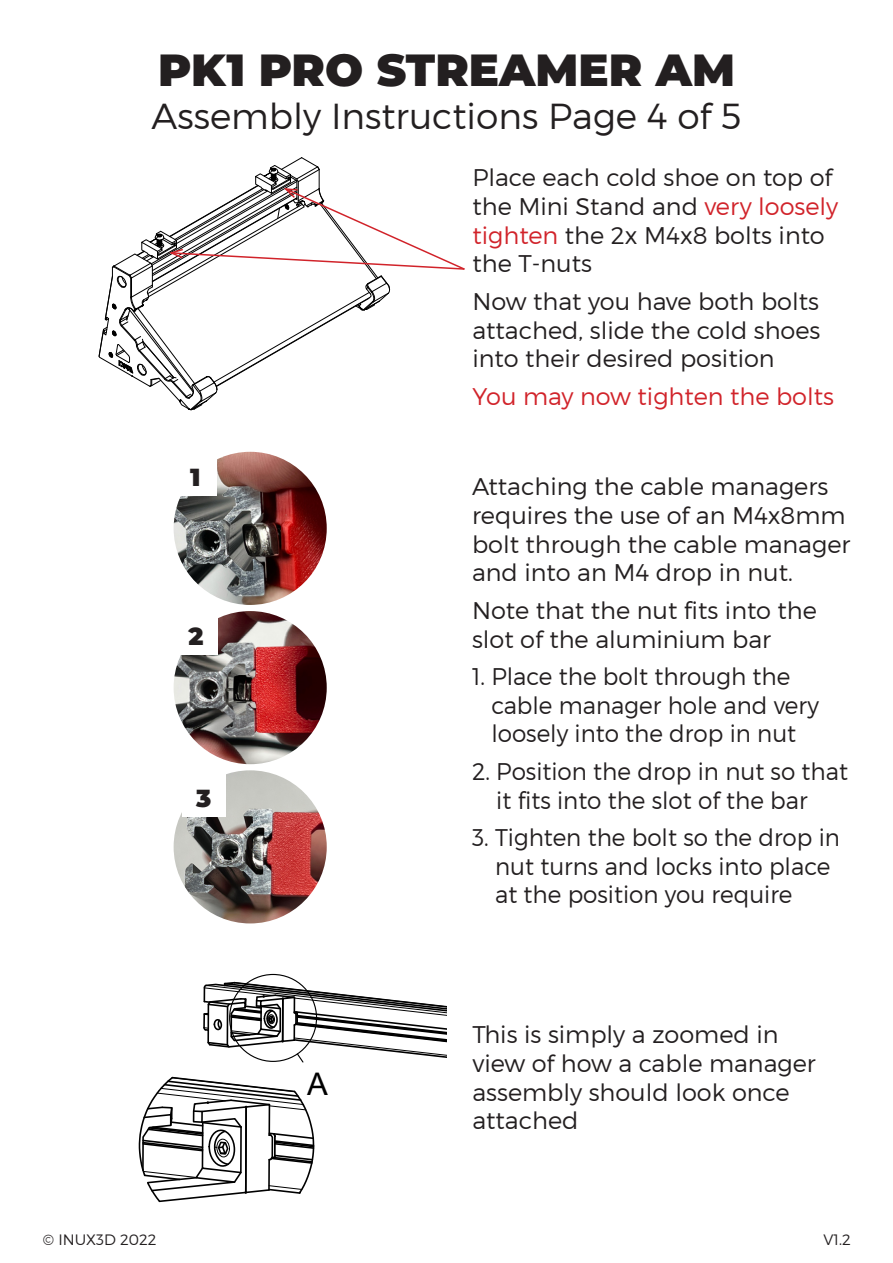
<style>
.page{position:relative;width:893px;height:1263px;background:#fff}
.page>*{position:absolute;margin:0;border:0;box-sizing:border-box;transform-origin:0 0}
.t1{font:900 45px "Montserrat";color:#231f20}
.t2{font:300 36px "Montserrat";color:#231f20}
.t3{font:31.2px "Arial";color:#000}
.Paragraph_Style_1{font:900 24.75px "Montserrat";color:#231f20}
.Paragraph_Style_1-2{font:300 24px/28.8px "Montserrat";color:#231f20}
.Paragraph_Style_1-3{font:300 24px/28.8px "Montserrat";color:#231f20;scale:.96 1}
.Paragraph_Style_1-4{font:300 24px "Montserrat";color:#d1232a}
.t4{font:300 15px "Montserrat";color:#231f20}
.s1{color:#d1232a}
</style>
<div class="page">
<svg style="left:138px;top:1076px;width:177px;height:127px"></svg>
<svg style="left:203px;top:981px;width:243px;height:82px"></svg>
<img style="left:174px;top:611px;width:153px;height:153px;border-radius:77px">
<div style="left:174px;top:611px;width:44px;height:44px;background:#fff"></div>
<img style="left:174px;top:770px;width:153px;height:153px;border-radius:77px">
<div style="left:182px;top:773px;width:44px;height:43px;background:#fff"></div>
<img style="left:174px;top:452px;width:153px;height:153px;border-radius:77px">
<div style="left:174px;top:452px;width:43px;height:43px;background:#fff"></div>
<svg style="left:98px;top:157px;width:367px;height:254px"></svg>
<p class="t1" style="left:158px;top:36px;width:578px">PK1 PRO STREAMER AM</p>
<p class="t2" style="left:152px;top:95px;width:591px">Assembly Instructions Page 4 of 5</p>
<p class="Paragraph_Style_1-2" style="left:472px;top:163px;width:367px">Place each cold shoe on top of the Mini Stand and <span class="s1">very loosely tighten</span> the 2x M4x8 bolts into the T-nuts</p>
<p class="Paragraph_Style_1-2" style="left:472px;top:286px;width:350px;text-align:justify">Now that you have both bolts attached, slide the cold shoes into their desired position</p>
<p class="Paragraph_Style_1-4" style="left:472px;top:381px;width:363px">You may now tighten the bolts</p>
<p class="Paragraph_Style_1" style="left:190px;top:458px;width:12px">1</p>
<p class="Paragraph_Style_1-2" style="left:472px;top:472px;width:380px">Attaching the cable managers requires the use of an M4x8mm bolt through the cable manager and into an M4 drop in nut.</p>
<p class="Paragraph_Style_1-2" style="left:472px;top:595px;width:346px">Note that the nut fits into the slot of the aluminium bar</p>
<p class="Paragraph_Style_1-3" style="left:491px;top:661px;width:343px;text-indent:-19px">1. Place the bolt through the cable manager hole and very loosely into the drop in nut</p>
<p class="Paragraph_Style_1-3" style="left:496px;top:756px;width:368px;text-indent:-24px">2. Position the drop in nut so that it fits into the slot of the bar</p>
<p class="Paragraph_Style_1-3" style="left:495px;top:822px;width:361px;text-indent:-23px">3. Tighten the bolt so the drop in nut turns and locks into place at the position you require</p>
<p class="Paragraph_Style_1" style="left:188px;top:617px;width:17px">2</p>
<p class="Paragraph_Style_1" style="left:196px;top:779px;width:17px">3</p>
<p class="t3" style="left:307px;top:1063px;width:22px">A</p>
<p class="Paragraph_Style_1-2" style="left:472px;top:1020px;width:345px">This is simply a zoomed in view of how a cable manager assembly should look once attached</p>
<p class="t4" style="left:43px;top:1230px;width:115px">© INUX3D 2022</p>
<p class="t4" style="left:824px;top:1230px;width:29px">V1.2</p>
</div>
